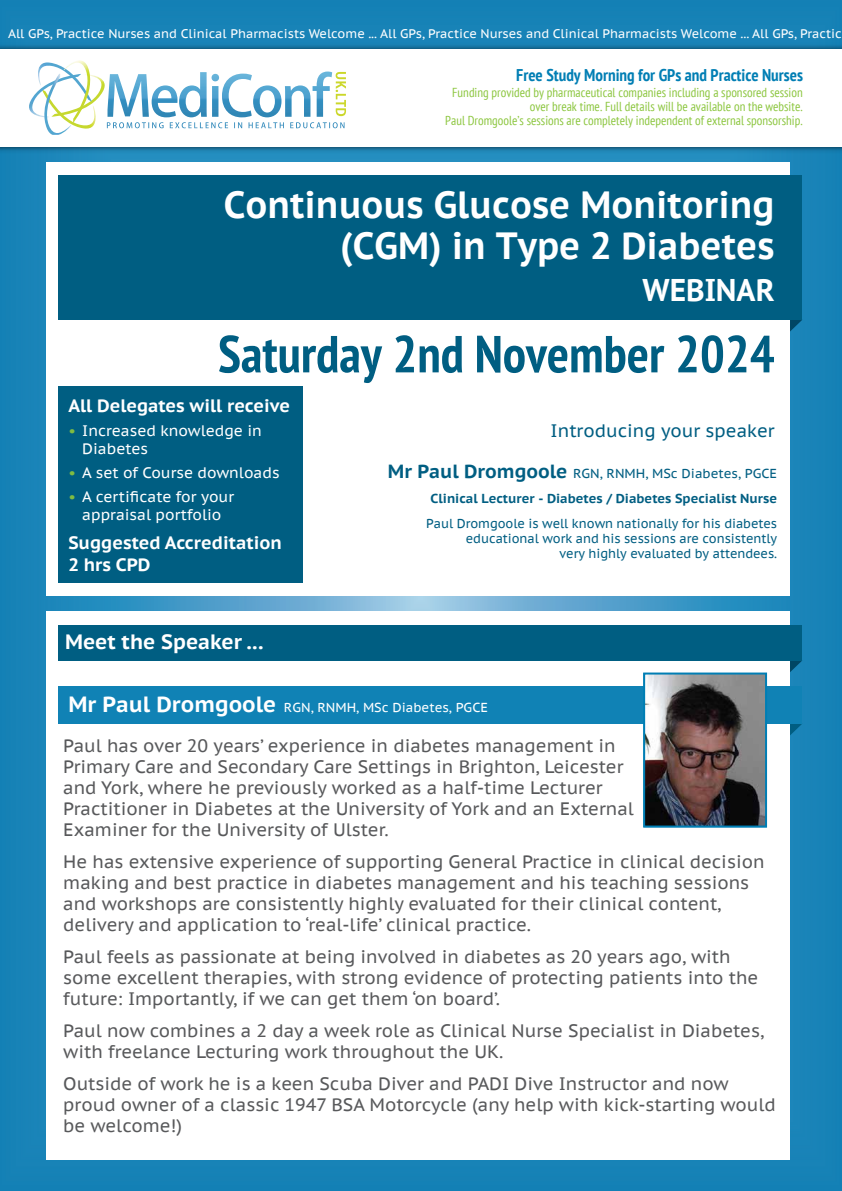
<style>
.page{position:relative;width:842px;height:1191px;background:#fff}
.page>*{position:absolute;margin:0;border:0;box-sizing:border-box;transform-origin:0 0}
.t1{font:700 condensed 52px "PT Sans";color:#005e82}
.t2{font:700 37.8px/41px "PT Sans Caption";color:#fff;text-align:right;scale:.94 1}
.t3{font:700 31.3px "PT Sans Caption";color:#fff;scale:.93 1}
.t4{font:700 20.7px "PT Sans Caption";color:#fff}
.t5{font:18px/21px "PT Sans Caption";color:#58595b}
.t6{font:18px "PT Sans Caption";color:#005e82}
.t7{font:700 17.9px/22.1px "PT Sans Caption";color:#fff}
.t8{font:700 condensed 17px "PT Sans";color:#007eb4}
.t9{font:15.2px/17.9px "PT Sans Caption";color:#fff}
.t10{font:condensed 13px/14px "PT Sans";color:#8cc63f;text-align:right}
.t11{font:13px/15px "PT Sans Caption";letter-spacing:-.005em;color:#005e82;text-align:right;scale:.96 1}
.t12{font:700 13px/25px "PT Sans Caption";color:#005e82;text-align:right}
.t13{font:13px "PT Sans Caption";color:#fff}
.t14{font:12.5px "PT Sans Caption";color:#fff}
.s1{color:#7fbc42}
.s2{font-size:19px}
.s3{font-weight:400}
.s4{font-weight:700;font-size:22px}
</style>
<div class="page">
<img style="left:0;top:0;width:842px;height:1191px">
<img style="left:0;top:41px;width:842px;height:114px">
<div style="left:0;top:49px;width:842px;height:98px;background:#fff"></div>
<img style="left:92px;top:75px;width:13px;height:24px">
<img style="left:71px;top:90px;width:26px;height:39px">
<img style="left:29px;top:91px;width:15px;height:26px">
<img style="left:44px;top:102px;width:27px;height:33px">
<img style="left:38px;top:62px;width:26px;height:40px">
<img style="left:64px;top:60px;width:28px;height:63px">
<img style="left:108px;top:72px;width:224px;height:45px">
<img style="left:107px;top:122px;width:200px;height:6px">
<img style="left:310px;top:122px;width:34px;height:6px">
<img style="left:336px;top:72px;width:10px;height:44px">
<div style="left:47px;top:162px;width:743px;height:433px;background:#fff"></div>
<svg style="left:790px;top:320px;width:12px;height:11px"></svg>
<div style="left:59px;top:175px;width:743px;height:145px;background:#005e82"></div>
<div style="left:59px;top:386px;width:244px;height:197px;background:#005e82"></div>
<div style="left:47px;top:611px;width:743px;height:548px;background:#fff"></div>
<svg style="left:790px;top:660px;width:12px;height:12px"></svg>
<div style="left:59px;top:625px;width:743px;height:35px;background:#005e82"></div>
<svg style="left:790px;top:723px;width:12px;height:12px"></svg>
<div style="left:59px;top:686px;width:743px;height:37px;background:#1082b5"></div>
<img style="left:646px;top:675px;width:118px;height:149px">
<div style="left:643px;top:672px;width:124px;height:155px;border:2px solid #007eb4"></div>
<p class="t14" style="left:8px;top:26px;width:835px">All GPs, Practice Nurses and Clinical Pharmacists Welcome ... All GPs, Practice Nurses and Clinical Pharmacists Welcome ... All GPs, Practic</p>
<p class="t8" style="left:516px;top:64px;width:288px">Free Study Morning for GPs and Practice Nurses</p>
<p class="t10" style="left:445px;top:85px;width:359px">Funding provided by pharmaceutical companies including a sponsored session over break time. Full details will be available on the website.<br>Paul Dromgoole’s sessions are completely independent of external sponsorship.</p>
<h2 class="t2" style="left:224px;top:184px;width:587px">Continuous Glucose Monitoring (CGM) in Type 2 Diabetes</h2>
<h3 class="t3" style="left:642px;top:270px;width:144px">WEBINAR</h3>
<h1 class="t1" style="left:218px;top:320px;width:558px">Saturday 2nd November 2024</h1>
<p class="t7" style="left:68px;top:395px;width:223px">All Delegates will receive</p>
<p class="t9" style="left:82px;top:422px;width:181px;text-indent:-14px"><span class="s1">•</span> Increased knowledge in<br>Diabetes</p>
<p class="t9" style="left:68px;top:463px;width:213px"><span class="s1">•</span> A set of Course downloads</p>
<p class="t9" style="left:68px;top:487px;width:167px;text-align:center"><span class="s1">•</span> A certificate for your appraisal portfolio</p>
<p class="t7" style="left:68px;top:531px;width:215px">Suggested Accreditation<br>2 hrs CPD</p>
<p class="t4" style="left:65px;top:628px;width:200px">Meet the Speaker ...</p>
<p class="t6" style="left:551px;top:419px;width:225px">Introducing your speaker</p>
<p class="t12" style="left:388px;top:460px;width:391px"><span class="s2">Mr Paul Dromgoole</span> <span class="s3">RGN, RNMH, MSc Diabetes, PGCE<br></span>Clinical Lecturer - Diabetes / Diabetes Specialist Nurse</p>
<p class="t11" style="left:426px;top:515px;width:367px">Paul Dromgoole is well known nationally for his diabetes educational work and his sessions are consistently<br>very highly evaluated by attendees.</p>
<p class="t13" style="left:68px;top:699px;width:421px"><span class="s4">Mr Paul Dromgoole</span> RGN, RNMH, MSc Diabetes, PGCE</p>
<p class="t5" style="left:63px;top:734px;width:572px">Paul has over 20 years’ experience in diabetes management in Primary Care and Secondary Care Settings in Brighton, Leicester and York, where he previously worked as a half-time Lecturer Practitioner in Diabetes at the University of York and an External Examiner for the University of Ulster.</p>
<p class="t5" style="left:63px;top:851px;width:703px">He has extensive experience of supporting General Practice in clinical decision making and best practice in diabetes management and his teaching sessions and workshops are consistently highly evaluated for their clinical content, delivery and application to ‘real-life’ clinical practice.</p>
<p class="t5" style="left:63px;top:946px;width:696px">Paul feels as passionate at being involved in diabetes as 20 years ago, with some excellent therapies, with strong evidence of protecting patients into the future: Importantly, if we can get them ‘on board’.</p>
<p class="t5" style="left:63px;top:1020px;width:702px">Paul now combines a 2 day a week role as Clinical Nurse Specialist in Diabetes, with freelance Lecturing work throughout the UK.</p>
<p class="t5" style="left:63px;top:1073px;width:714px">Outside of work he is a keen Scuba Diver and PADI Dive Instructor and now proud owner of a classic 1947 BSA Motorcycle (any help with kick-starting would be welcome!)</p>
</div>
